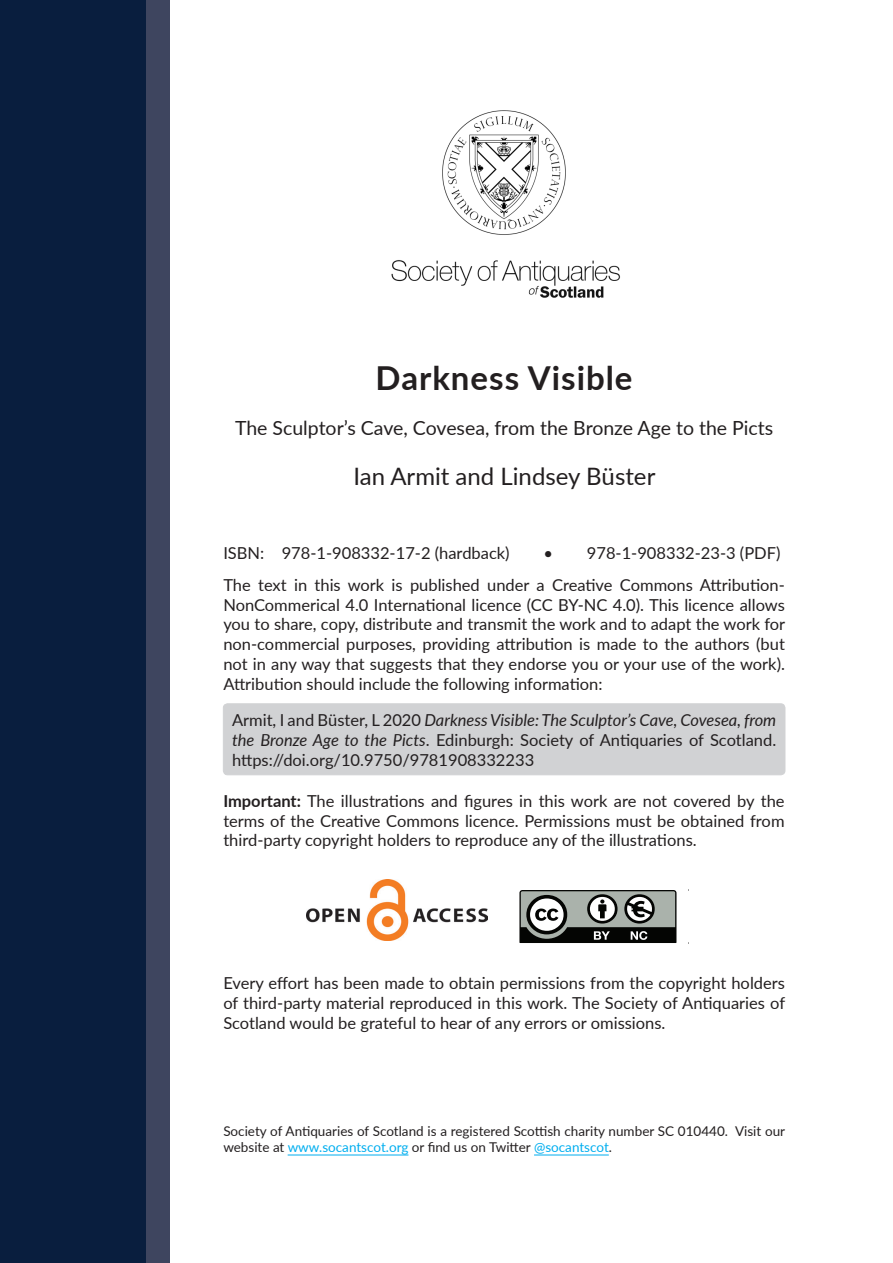
<style>
.page{position:relative;width:893px;height:1263px;background:#fff}
.page>*{position:absolute;margin:0;border:0;box-sizing:border-box;transform-origin:0 0}
.book_title{font:700 33px "Lato";letter-spacing:.03em;color:#231f20}
.author_name{font:24px "Lato";color:#231f20}
.book_subtitle{font:19.5px "Lato";color:#231f20}
.copyright_notice{font:16.5px/19.8px "Lato";color:#231f20;text-align:justify}
.citation{font:16.5px/19.8px "Lato";color:#231f20;text-align:justify}
.ISBNs{font:16.5px "Lato";color:#231f20}
.charitable_status{font:13.5px/16.2px "Lato";color:#231f20}
.s1{font-style:italic}
.s2{font-weight:700}
.s3{color:#00aeef}
</style>
<div class="page">
<div style="left:223px;top:704px;width:562px;height:71px;background:#d1d2d4;border-radius:4px"></div>
<div style="left:223px;top:704px;width:562px;height:71px;border:1px solid #d1d2d4;border-radius:4px"></div>
<img style="left:442px;top:110px;width:124px;height:125px">
<img style="left:391px;top:260px;width:229px;height:38px">
<div style="left:0;top:0;width:147px;height:1263px;background:#091e3e"></div>
<div style="left:146px;top:0;width:23px;height:1263px;background:#3e455f"></div>
<img style="left:306px;top:880px;width:182px;height:60px">
<svg style="left:519px;top:890px;width:158px;height:53px;background:#727672"></svg>
<hr style="left:288px;top:1155px;width:120px;height:1px;background:#00aeef">
<hr style="left:534px;top:1155px;width:75px;height:1px;background:#00aeef">
<p class="book_title" style="left:376px;top:354px;width:258px">Darkness Visible</p>
<p class="book_subtitle" style="left:235px;top:414px;width:540px">The Sculptor’s Cave, Covesea, from the Bronze Age to the Picts</p>
<p class="author_name" style="left:353px;top:459px;width:303px">Ian Armit and Lindsey Büster</p>
<p class="ISBNs" style="left:223px;top:541px;width:288px">ISBN: 978-1-908332-17-2 (hardback)</p>
<p class="ISBNs" style="left:543px;top:541px;width:239px">• 978-1-908332-23-3 (PDF)</p>
<p class="copyright_notice" style="left:223px;top:574px;width:563px">The text in this work is published under a Creative Commons Attribution-NonCommerical 4.0 International licence (CC BY-NC 4.0). This licence allows you to share, copy, distribute and transmit the work and to adapt the work for non-commercial purposes, providing attribution is made to the authors (but not in any way that suggests that they endorse you or your use of the work).<br>Attribution should include the following information:</p>
<p class="citation" style="left:232px;top:709px;width:546px">Armit, I and Büster, L 2020 <span class="s1">Darkness Visible: The Sculptor’s Cave, Covesea, from the Bronze Age to the Picts</span>. Edinburgh: Society of Antiquaries of Scotland. https://doi.org/10.9750/9781908332233</p>
<p class="copyright_notice" style="left:223px;top:790px;width:563px"><span class="s2">Important:</span> The illustrations and figures in this work are not covered by the terms of the Creative Commons licence. Permissions must be obtained from third-party copyright holders to reproduce any of the illustrations.</p>
<p class="copyright_notice" style="left:223px;top:973px;width:563px">Every effort has been made to obtain permissions from the copyright holders of third-party material reproduced in this work. The Society of Antiquaries of Scotland would be grateful to hear of any errors or omissions.</p>
<p class="charitable_status" style="left:223px;top:1122px;width:563px">Society of Antiquaries of Scotland is a registered Scottish charity number SC 010440. Visit our website at <span class="s3">www.socantscot.org</span> or find us on Twitter <span class="s3">@socantscot</span>.</p>
</div>
